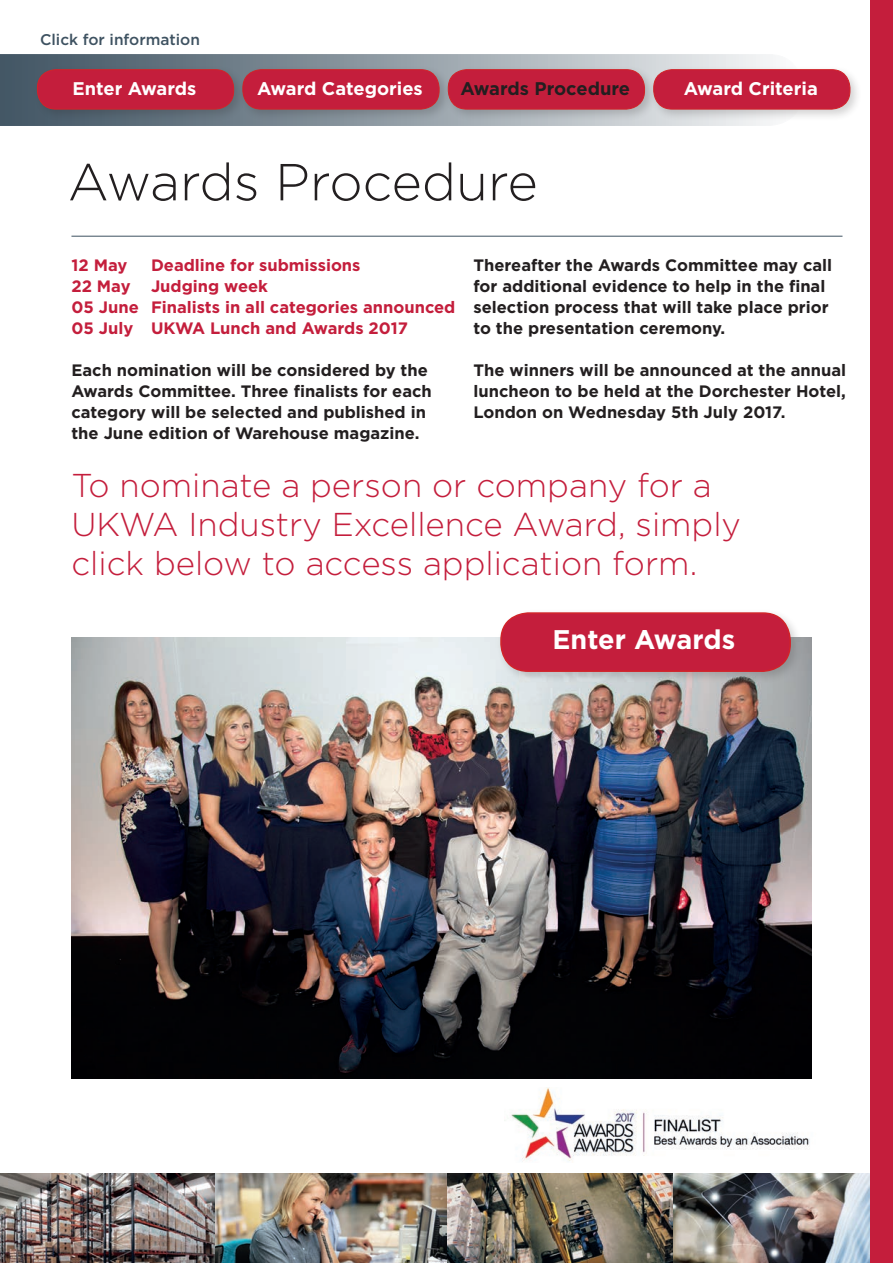
<style>
.page{position:relative;width:893px;height:1263px;background:#fff}
.page>*{position:absolute;margin:0;border:0;box-sizing:border-box;transform-origin:0 0}
.t1{font:300 51.9px "Gotham";color:#231f20}
.t2{font:300 33px/39px "Gotham";color:#c41e3c}
.t3{font:700 27px "Gotham";color:#fff}
.t4{font:700 18.3px "Gotham";color:#fff}
.t5{font:700 18.3px "Gotham";color:#231f20}
.t6{font:700 16.5px/21px "Gotham";color:#231f20}
.t7{font:700 16.5px/21px "Gotham";color:#c41e3c}
.t8{font:500 15.45px "Gotham";color:#3e5261}
</style>
<div class="page">
<img style="left:672px;top:1173px;width:198px;height:89px">
<img style="left:0;top:1173px;width:672px;height:89px">
<div style="left:870px;top:0;width:23px;height:1262px;background:#c41e3c"></div>
<svg style="left:0;top:54px;width:773px;height:72px;background:#89969f"></svg>
<div style="left:238px;top:65px;width:214px;height:57px;background:#231f20;opacity:.2"></div>
<div style="left:243px;top:70px;width:196px;height:39px;background:#c41e3c;border-radius:19px"></div>
<div style="left:242px;top:69px;width:197px;height:41px;border:1px solid #d1232a;border-radius:19px"></div>
<div style="left:649px;top:65px;width:213px;height:57px;background:#231f20;opacity:.2"></div>
<div style="left:653px;top:70px;width:197px;height:39px;background:#c41e3c;border-radius:19px"></div>
<div style="left:653px;top:69px;width:197px;height:41px;border:1px solid #d1232a;border-radius:19px"></div>
<div style="left:33px;top:65px;width:213px;height:57px;background:#231f20;opacity:.2"></div>
<div style="left:37px;top:70px;width:197px;height:39px;background:#c41e3c;border-radius:19px"></div>
<div style="left:37px;top:69px;width:197px;height:41px;border:1px solid #d1232a;border-radius:19px"></div>
<div style="left:444px;top:65px;width:213px;height:57px;background:#231f20;opacity:.2"></div>
<div style="left:448px;top:70px;width:196px;height:39px;background:#c41e3c;border-radius:19px"></div>
<div style="left:448px;top:69px;width:197px;height:41px;border:1px solid #d1232a;border-radius:19px"></div>
<hr style="left:71px;top:236px;width:771px;height:1px;background:#3e5261">
<img style="left:71px;top:637px;width:740px;height:441px">
<div style="left:496px;top:608px;width:307px;height:76px;background:#231f20;opacity:.2"></div>
<div style="left:501px;top:613px;width:289px;height:58px;background:#c41e3c;border-radius:27px"></div>
<div style="left:500px;top:612px;width:291px;height:60px;border:2px solid #d1232a;border-radius:27px"></div>
<img style="left:504px;top:1087px;width:306px;height:74px">
<p class="t8" style="left:40px;top:31px;width:161px">Click for information</p>
<p class="t4" style="left:72px;top:78px;width:125px">Enter Awards</p>
<p class="t4" style="left:257px;top:78px;width:167px">Award Categories</p>
<p class="t5" style="left:460px;top:78px;width:171px">Awards Procedure</p>
<p class="t4" style="left:683px;top:78px;width:136px">Award Criteria</p>
<h1 class="t1" style="left:68px;top:154px;width:471px">Awards Procedure</h1>
<p class="t7" style="left:71px;top:254px;width:385px;text-indent:79px">Deadline for submissions<br>22 May Judging week<br>05 June Finalists in all categories announced<br>05 July UKWA Lunch and Awards 2017</p>
<p class="t6" style="left:71px;top:359px;width:362px">Each nomination will be considered by the Awards Committee. Three finalists for each category will be selected and published in the June edition of Warehouse magazine.</p>
<p class="t7" style="left:71px;top:254px;width:57px">12 May</p>
<p class="t6" style="left:473px;top:254px;width:360px">Thereafter the Awards Committee may call for additional evidence to help in the final selection process that will take place prior to the presentation ceremony.</p>
<p class="t6" style="left:473px;top:359px;width:374px;text-align:justify">The winners will be announced at the annual luncheon to be held at the Dorchester Hotel, London on Wednesday 5th July 2017.</p>
<h2 class="t2" style="left:71px;top:465px;width:671px">To nominate a person or company for a<br>UKWA Industry Excellence Award, simply click below to access application form.</h2>
<h3 class="t3" style="left:552px;top:624px;width:184px">Enter Awards</h3>
</div>
